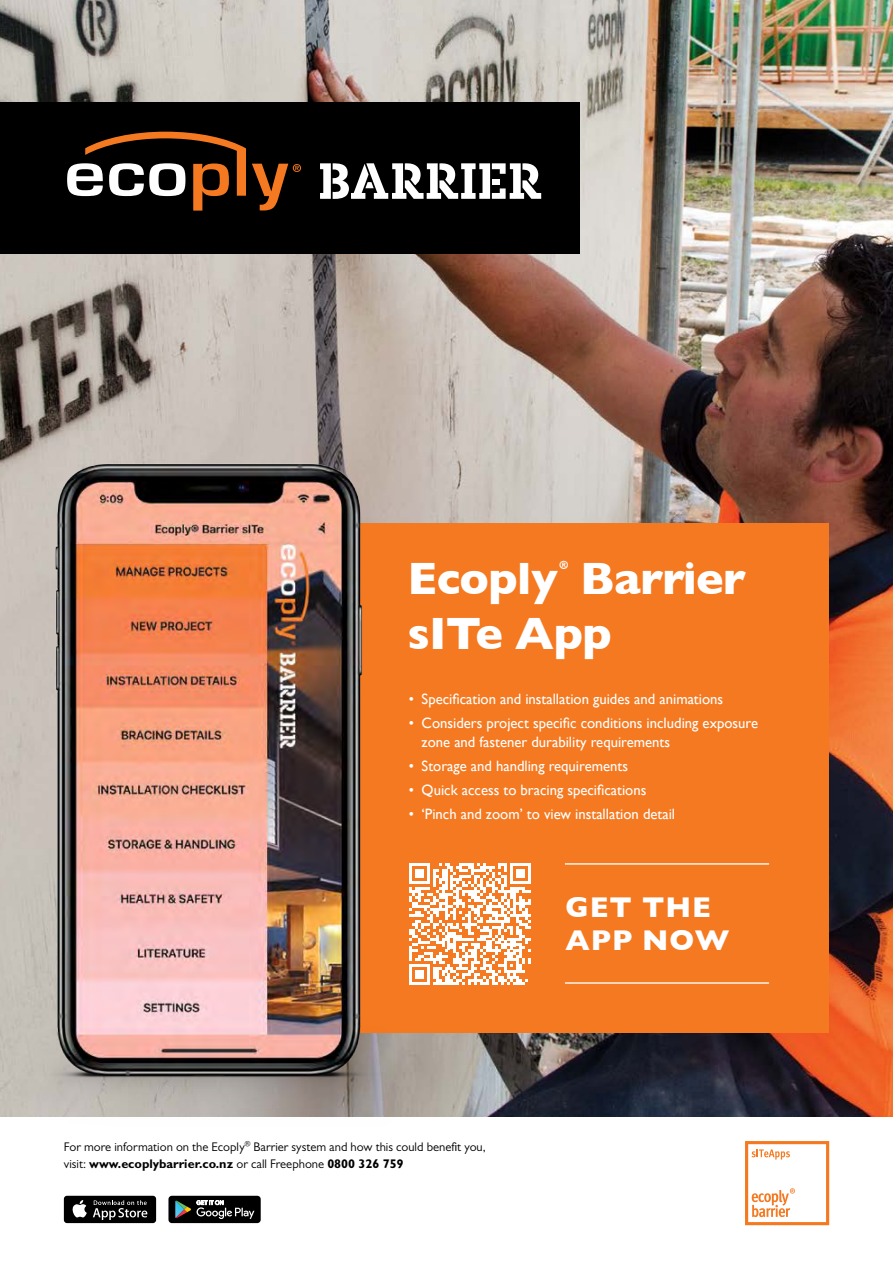
<style>
.page{position:relative;width:893px;height:1263px;background:#fff}
.page>*{position:absolute;margin:0;border:0;box-sizing:border-box;transform-origin:0 0}
.t1{font:700 46.2px/55.5px "Gill Sans";letter-spacing:-.015em;color:#fff}
.t2{font:700 29.1px/33.5px "Gill Sans";letter-spacing:.03em;color:#fff}
.t3{font:15px/19.5px "Gill Sans";color:#fff}
.t4{font:12.6px/17.2px "Gill Sans MT Pro";color:#000}
.t5{font:700 10.5px "Gill Sans";color:#fff}
.s1{font-weight:700}
</style>
<div class="page">
<img style="left:0;top:0;width:893px;height:1116px">
<div style="left:0;top:102px;width:580px;height:152px;background:#000"></div>
<svg style="left:67px;top:132px;width:179px;height:79px"></svg>
<svg style="left:252px;top:164px;width:49px;height:46px"></svg>
<svg style="left:320px;top:163px;width:221px;height:36px"></svg>
<div style="left:118px;top:523px;width:711px;height:509px;background:#f47920"></div>
<svg style="left:409px;top:863px;width:122px;height:122px"></svg>
<hr style="left:565px;top:863px;width:204px;height:2px;background:#fff">
<hr style="left:565px;top:982px;width:204px;height:2px;background:#fff">
<img style="left:21px;top:437px;width:374px;height:680px">
<div style="left:64px;top:1196px;width:92px;height:27px;background:#000;border-radius:3px"></div>
<div style="left:64px;top:1196px;width:91px;height:26px;background:#000;border-radius:3px"></div>
<svg style="left:72px;top:1200px;width:15px;height:17px"></svg>
<svg style="left:93px;top:1200px;width:54px;height:20px"></svg>
<div style="left:168px;top:1196px;width:93px;height:27px;background:#000;border-radius:3px"></div>
<svg style="left:197px;top:1200px;width:57px;height:19px"></svg>
<svg style="left:175px;top:1200px;width:16px;height:18px"></svg>
<svg style="left:745px;top:1141px;width:84px;height:84px"></svg>
<h1 class="t1" style="left:407px;top:549px;width:152px">Ecoply</h1>
<p class="t5" style="left:560px;top:556px;width:10px">®</p>
<h1 class="t1" style="left:407px;top:549px;width:340px;text-indent:173px">Barrier sITe App</h1>
<p class="t3" style="left:409px;top:689px;width:316px">• Specification and installation guides and animations</p>
<p class="t3" style="left:422px;top:713px;width:338px;text-indent:-13px">• Considers project specific conditions including exposure zone and fastener durability requirements</p>
<p class="t3" style="left:409px;top:756px;width:221px">• Storage and handling requirements</p>
<p class="t3" style="left:409px;top:780px;width:239px">• Quick access to bracing specifications</p>
<p class="t3" style="left:409px;top:804px;width:268px">• ‘Pinch and zoom’ to view installation detail</p>
<p class="t4" style="left:64px;top:1137px;width:423px">For more information on the Ecoply<sup>®</sup> Barrier system and how this could benefit you, visit: <span class="s1">www.ecoplybarrier.co.nz</span> or call Freephone <span class="s1">0800 326 759</span></p>
<h2 class="t2" style="left:566px;top:889px;width:165px">GET THE<br>APP NOW</h2>
</div>
